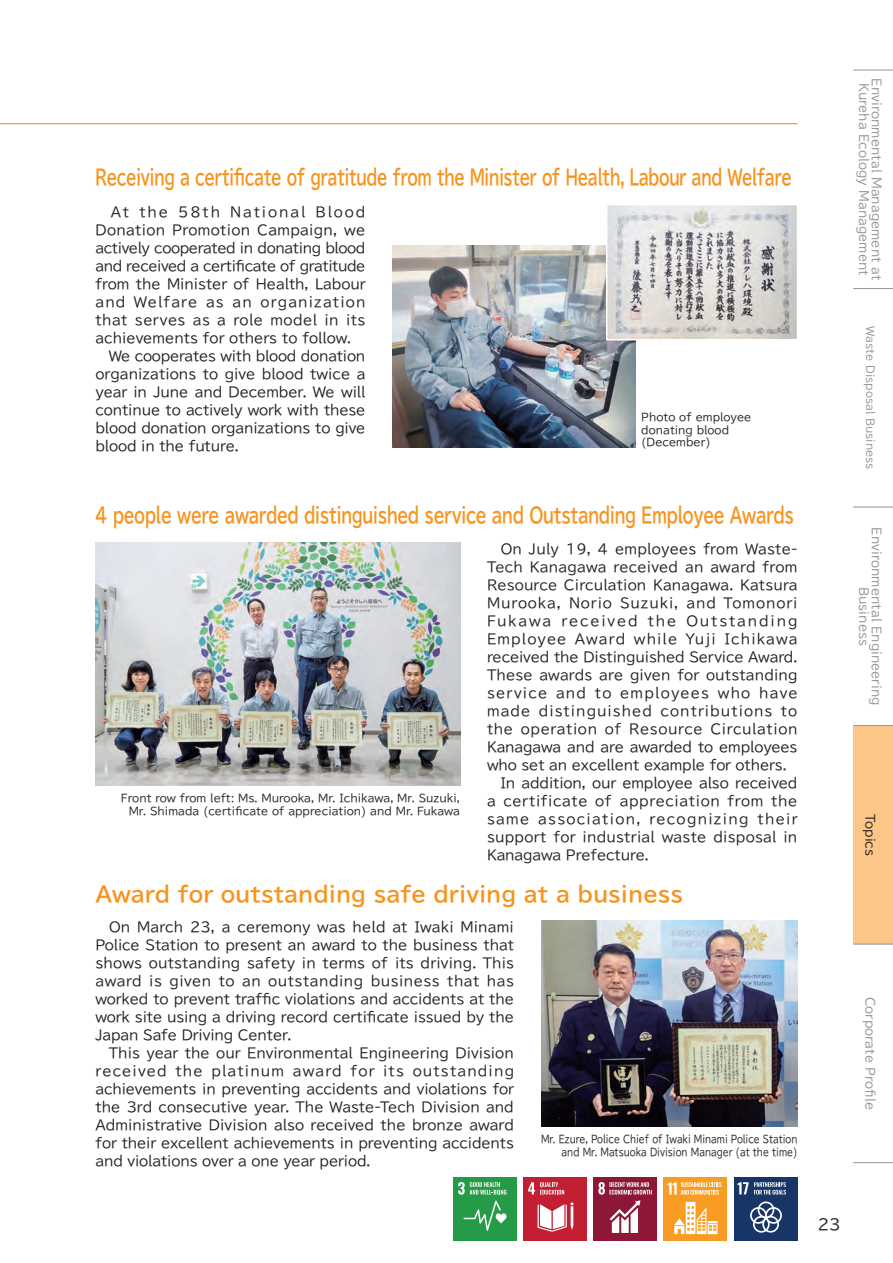
<style>
.page{position:relative;width:893px;height:1263px;background:#fff}
.page>*{position:absolute;margin:0;border:0;box-sizing:border-box;transform-origin:0 0}
.t1{font:700 21px "TBUD Go Std";letter-spacing:-.025em;color:#f7931d;scale:.72 1}
.t2{font:700 21px "TBUD Go Std";letter-spacing:-.025em;color:#f7931d;scale:.75 1}
.t3{font:700 21px "TBUD Go Std";color:#f7931d}
.t4{font:15px "TBUD Go Std";color:#231f20}
.t5{font:13.5px/18px "TBUD Go Std";color:#231f20}
.t6{font:12px/12.8px "TBUD Go Std";color:#939598;text-align:center}
.t7{font:12px "TBUD Go Std";color:#231f20}
.t8{font:10.5px/12.8px "TBUD Go Std";color:#231f20}
.t9{font:10.5px/12.8px "TBUD Go Std";color:#231f20;text-align:right;scale:.83 1}
.t10{font:10.5px "TBUD Go Std";color:#939598}
</style>
<div class="page">
<div style="left:853px;top:726px;width:40px;height:218px;background:#fdc689"></div>
<hr style="left:853px;top:288px;width:40px;height:1px;background:#939598">
<hr style="left:853px;top:507px;width:40px;height:1px;background:#939598">
<hr style="left:853px;top:725px;width:40px;height:1px;background:#939598">
<hr style="left:853px;top:944px;width:40px;height:1px;background:#939598">
<hr style="left:853px;top:70px;width:40px;height:1px;background:#939598">
<hr style="left:853px;top:1162px;width:40px;height:1px;background:#939598">
<hr style="left:0;top:123px;width:797px;height:1px;background:#f7931d">
<img style="left:392px;top:245px;width:243px;height:203px">
<img style="left:609px;top:207px;width:186px;height:130px">
<div style="left:606px;top:204px;width:192px;height:136px;border:2px solid #fff"></div>
<img style="left:95px;top:542px;width:365px;height:243px">
<img style="left:541px;top:920px;width:256px;height:206px">
<div style="left:593px;top:1177px;width:64px;height:63px;background:#8e1737"></div>
<svg style="left:598px;top:1182px;width:54px;height:12px"></svg>
<svg style="left:610px;top:1200px;width:30px;height:33px"></svg>
<div style="left:523px;top:1177px;width:64px;height:63px;background:#c21f32"></div>
<svg style="left:528px;top:1182px;width:36px;height:12px"></svg>
<svg style="left:538px;top:1202px;width:35px;height:29px"></svg>
<div style="left:453px;top:1177px;width:64px;height:63px;background:#269b47"></div>
<svg style="left:458px;top:1182px;width:48px;height:12px"></svg>
<svg style="left:463px;top:1201px;width:43px;height:30px"></svg>
<div style="left:664px;top:1177px;width:63px;height:63px;background:#f89c24"></div>
<svg style="left:667px;top:1182px;width:54px;height:12px"></svg>
<svg style="left:674px;top:1202px;width:43px;height:32px"></svg>
<div style="left:734px;top:1177px;width:63px;height:63px;background:#183567"></div>
<svg style="left:737px;top:1182px;width:49px;height:12px"></svg>
<svg style="left:750px;top:1201px;width:32px;height:32px"></svg>
<h1 class="t1" style="left:95px;top:160px;width:969px">Receiving a certificate of gratitude from the Minister of Health, Labour and Welfare</h1>
<p class="t5" style="left:95px;top:202px;width:272px">　At the 58th National Blood Donation Promotion Campaign, we actively cooperated in donating blood and received a certificate of gratitude from the Minister of Health, Labour and Welfare as an organization that serves as a role model in its achievements for others to follow.　We cooperates with blood donation organizations to give blood twice a year in June and December. We will continue to actively work with these blood donation organizations to give blood in the future.</p>
<p class="t8" style="left:641px;top:410px;width:112px">Photo of employee donating blood (December)</p>
<h1 class="t2" style="left:95px;top:498px;width:933px">4 people were awarded distinguished service and Outstanding Employee Awards</h1>
<p class="t5" style="left:487px;top:540px;width:312px">　On July 19, 4 employees from Waste-Tech Kanagawa received an award from Resource Circulation Kanagawa. Katsura Murooka, Norio Suzuki, and Tomonori Fukawa received the Outstanding Employee Award while Yuji Ichikawa received the Distinguished Service Award.<br>These awards are given for outstanding service and to employees who have made distinguished contributions to the operation of Resource Circulation Kanagawa and are awarded to employees who set an excellent example for others.　In addition, our employee also received a certificate of appreciation from the same association, recognizing their support for industrial waste disposal in Kanagawa Prefecture.</p>
<p class="t8" style="left:121px;top:791px;width:341px;text-align:right">Front row from left: Ms. Murooka, Mr. Ichikawa, Mr. Suzuki,<br>Mr. Shimada (certificate of appreciation) and Mr. Fukawa</p>
<h1 class="t3" style="left:95px;top:876px;width:589px">Award for outstanding safe driving at a business</h1>
<p class="t5" style="left:95px;top:918px;width:420px">　On March 23, a ceremony was held at Iwaki Minami Police Station to present an award to the business that shows outstanding safety in terms of its driving. This award is given to an outstanding business that has worked to prevent traffic violations and accidents at the work site using a driving record certificate issued by the Japan Safe Driving Center.<br>　This year the our Environmental Engineering Division received the platinum award for its outstanding achievements in preventing accidents and violations for the 3rd consecutive year. The Waste-Tech Division and Administrative Division also received the bronze award for their excellent achievements in preventing accidents and violations over a one year period.</p>
<p class="t9" style="left:541px;top:1133px;width:311px">Mr. Ezure, Police Chief of Iwaki Minami Police Station and Mr. Matsuoka Division Manager (at the time)</p>
<p class="t6" style="left:871px;top:83px;width:194px;rotate:90deg">Kureha Ecology Management</p>
<p class="t6" style="left:883px;top:78px;width:203px;rotate:90deg">Environmental Management at</p>
<p class="t10" style="left:879px;top:326px;width:145px;rotate:90deg">Waste Disposal Business</p>
<p class="t6" style="left:883px;top:527px;width:180px;rotate:90deg">Environmental Engineering<br>Business</p>
<p class="t7" style="left:880px;top:814px;width:44px;rotate:90deg">Topics</p>
<p class="t6" style="left:877px;top:997px;width:115px;rotate:90deg">Corporate Profile</p>
<p class="t4" style="left:818px;top:1212px;width:24px">23</p>
</div>
